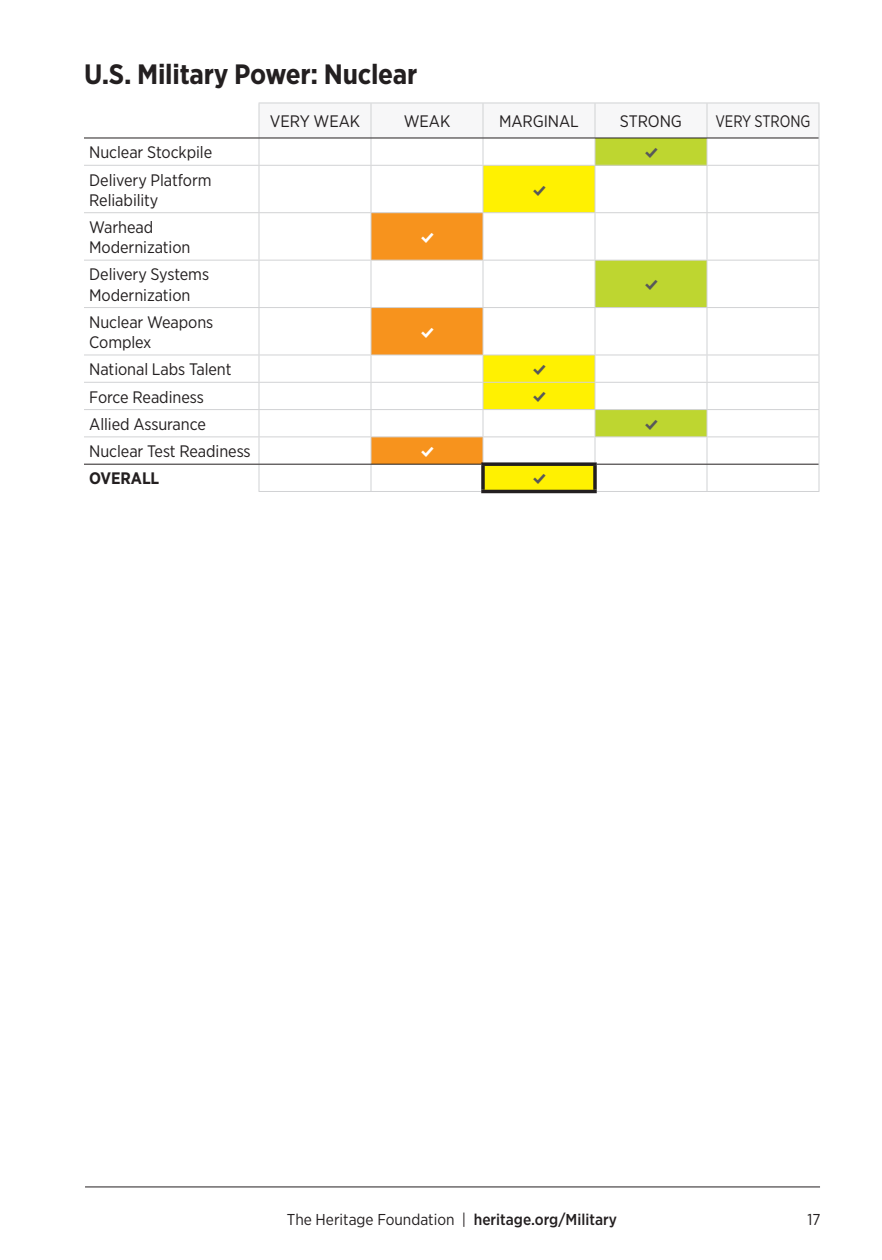
<style>
.page{position:relative;width:882px;height:1260px;background:#fff}
.page>*{position:absolute;margin:0;border:0;box-sizing:border-box;transform-origin:0 0}
.t1{font:700 28px "Gotham Narrow";letter-spacing:-.01em;color:#231f20}
.t2{font:17.5px "Modern Pictograms";color:#57585a}
.t3{font:17.5px "Modern Pictograms";color:#fff}
.t4{font:16.62px/20.1px "Gotham Narrow";letter-spacing:-.005em;color:#231f20}
.t5{font:16.62px "Gotham Narrow";letter-spacing:-.005em;color:#231f20;scale:.9 1}
.t6{font:700 16.62px "Gotham Narrow";letter-spacing:-.005em;color:#231f20}
.t7{font:15.75px "Gotham Narrow";color:#231f20}
.s1{font-weight:500}
</style>
<div class="page">
<hr style="left:85px;top:1187px;width:735px;height:1px;background:#231f20">
<div style="left:707px;top:103px;width:112px;height:35px;background:#f7f7f8"></div>
<hr style="left:707px;top:103px;width:112px;height:1px;background:#d1d2d4">
<hr style="left:819px;top:103px;width:1px;height:35px;background:#d1d2d4">
<svg style="left:819px;top:138px;width:1px;height:27px"></svg>
<hr style="left:819px;top:166px;width:1px;height:46px;background:#d1d2d4">
<hr style="left:819px;top:213px;width:1px;height:47px;background:#d1d2d4">
<hr style="left:819px;top:261px;width:1px;height:46px;background:#d1d2d4">
<hr style="left:819px;top:308px;width:1px;height:47px;background:#d1d2d4">
<svg style="left:819px;top:355px;width:1px;height:136px"></svg>
<hr style="left:259px;top:491px;width:112px;height:1px;background:#d1d2d4">
<hr style="left:371px;top:491px;width:110px;height:1px;background:#d1d2d4">
<hr style="left:597px;top:491px;width:110px;height:1px;background:#d1d2d4">
<hr style="left:707px;top:491px;width:112px;height:1px;background:#d1d2d4">
<hr style="left:84px;top:165px;width:175px;height:1px;background:#d1d2d4">
<hr style="left:707px;top:165px;width:112px;height:1px;background:#d1d2d4">
<hr style="left:84px;top:212px;width:175px;height:1px;background:#d1d2d4">
<hr style="left:707px;top:212px;width:112px;height:1px;background:#d1d2d4">
<hr style="left:84px;top:260px;width:175px;height:1px;background:#d1d2d4">
<hr style="left:707px;top:260px;width:112px;height:1px;background:#d1d2d4">
<hr style="left:84px;top:307px;width:175px;height:1px;background:#d1d2d4">
<hr style="left:707px;top:307px;width:112px;height:1px;background:#d1d2d4">
<hr style="left:84px;top:355px;width:175px;height:1px;background:#d1d2d4">
<hr style="left:707px;top:355px;width:112px;height:1px;background:#d1d2d4">
<hr style="left:84px;top:382px;width:175px;height:1px;background:#d1d2d4">
<hr style="left:707px;top:382px;width:112px;height:1px;background:#d1d2d4">
<hr style="left:84px;top:409px;width:175px;height:1px;background:#d1d2d4">
<hr style="left:707px;top:409px;width:112px;height:1px;background:#d1d2d4">
<hr style="left:84px;top:436px;width:175px;height:1px;background:#d1d2d4">
<hr style="left:707px;top:436px;width:112px;height:1px;background:#d1d2d4">
<hr style="left:84px;top:138px;width:175px;height:1px;background:#231f20">
<hr style="left:707px;top:138px;width:112px;height:1px;background:#231f20">
<hr style="left:84px;top:464px;width:175px;height:1px;background:#231f20">
<hr style="left:707px;top:464px;width:112px;height:1px;background:#231f20">
<hr style="left:481px;top:490px;width:116px;height:3px;background:#231f20">
<svg style="left:259px;top:103px;width:449px;height:388px"></svg>
<hr style="left:595px;top:436px;width:112px;height:1px;background:#d1d2d4">
<p class="t1" style="left:84px;top:56px;width:335px">U.S. Military Power: Nuclear</p>
<p class="t4" style="left:270px;top:111px;width:92px">VERY WEAK</p>
<p class="t4" style="left:404px;top:111px;width:48px">WEAK</p>
<p class="t4" style="left:499px;top:111px;width:81px">MARGINAL</p>
<p class="t4" style="left:620px;top:111px;width:64px">STRONG</p>
<p class="t5" style="left:715px;top:111px;width:107px">VERY STRONG</p>
<p class="t4" style="left:89px;top:142px;width:124px">Nuclear Stockpile</p>
<p class="t2" style="left:644px;top:144px;width:16px">%</p>
<p class="t4" style="left:89px;top:169px;width:124px">Delivery Platform<br>Reliability</p>
<p class="t2" style="left:532px;top:182px;width:16px">%</p>
<p class="t4" style="left:89px;top:217px;width:103px">Warhead<br>Modernization</p>
<p class="t3" style="left:420px;top:229px;width:16px">%</p>
<p class="t4" style="left:89px;top:264px;width:121px">Delivery Systems<br>Modernization</p>
<p class="t2" style="left:644px;top:276px;width:16px">%</p>
<p class="t4" style="left:89px;top:312px;width:126px">Nuclear Weapons<br>Complex</p>
<p class="t3" style="left:420px;top:324px;width:16px">%</p>
<p class="t4" style="left:89px;top:359px;width:144px">National Labs Talent</p>
<p class="t2" style="left:532px;top:361px;width:16px">%</p>
<p class="t4" style="left:89px;top:386px;width:116px">Force Readiness</p>
<p class="t2" style="left:532px;top:389px;width:16px">%</p>
<p class="t4" style="left:89px;top:414px;width:118px">Allied Assurance</p>
<p class="t2" style="left:644px;top:416px;width:16px">%</p>
<p class="t4" style="left:89px;top:441px;width:163px">Nuclear Test Readiness</p>
<p class="t3" style="left:420px;top:443px;width:16px">%</p>
<p class="t6" style="left:89px;top:468px;width:72px">OVERALL</p>
<p class="t2" style="left:532px;top:470px;width:16px">%</p>
<p class="t7" style="left:287px;top:1209px;width:331px">The Heritage Foundation | <span class="s1">heritage.org/Military</span></p>
<p class="t7" style="left:807px;top:1209px;width:15px">17</p>
</div>
